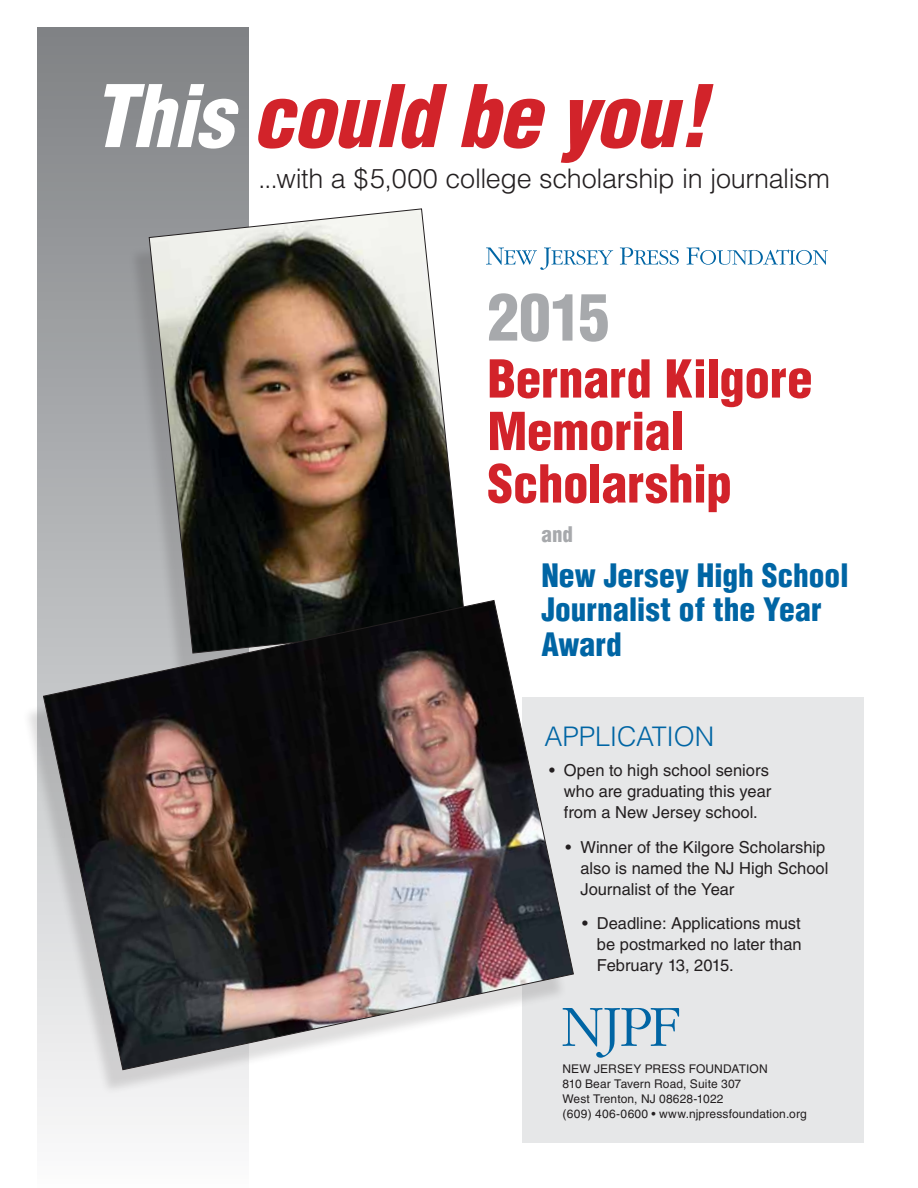
<style>
.page{position:relative;width:918px;height:1188px;background:#fff}
.page>*{position:absolute;margin:0;border:0;box-sizing:border-box;transform-origin:0 0}
.t1{font:italic 900 condensed 84px "Helvetica";letter-spacing:-.015em;color:#d2232a}
.t2{font:900 condensed 63px "Helvetica";color:#a7a9ac}
.t3{font:900 condensed 51px/52.5px "Helvetica";letter-spacing:-.005em;color:#d2232a}
.t4{font:900 condensed 31.5px/34.5px "Helvetica";color:#0065a4}
.t5{font:300 27px "Helvetica";letter-spacing:-.015em;color:#231f20}
.t6{font:300 27px "Helvetica";letter-spacing:-.01em;color:#0065a4}
.t7{font:900 condensed 21px "Helvetica";color:#a7a9ac}
.t8{font:16.5px/21px "Helvetica";color:#231f20}
.t9{font:12px/15px "Helvetica";letter-spacing:.01em;color:#231f20}
.s1{color:#fff}
</style>
<div class="page">
<svg style="left:38px;top:27px;width:211px;height:1098px;background:#9d9fa2"></svg>
<svg style="left:486px;top:247px;width:127px;height:23px"></svg>
<svg style="left:620px;top:248px;width:59px;height:17px"></svg>
<svg style="left:687px;top:248px;width:141px;height:17px"></svg>
<div style="left:522px;top:698px;width:342px;height:445px;background:#e6e7e8"></div>
<svg style="left:574px;top:1008px;width:105px;height:50px"></svg>
<div style="left:128px;top:219px;width:332px;height:460px;background:#231f20;opacity:.15"></div>
<img style="left:148px;top:208px;width:316px;height:392px">
<div style="left:22px;top:610px;width:546px;height:486px;background:#231f20;opacity:.15"></div>
<img style="left:43px;top:600px;width:531px;height:471px">
<h1 class="t1" style="left:92px;top:63px;width:617px"><span class="s1">This</span> could be you!</h1>
<h3 class="t5" style="left:258px;top:161px;width:573px">...with a $5,000 college scholarship in journalism</h3>
<h2 class="t2" style="left:488px;top:278px;width:124px">2015</h2>
<h3 class="t3" style="left:488px;top:352px;width:327px">Bernard Kilgore<br>Memorial<br>Scholarship</h3>
<p class="t7" style="left:542px;top:521px;width:33px">and</p>
<h3 class="t4" style="left:542px;top:558px;width:309px">New Jersey High School<br>Journalist of the Year<br>Award</h3>
<h3 class="t6" style="left:544px;top:720px;width:171px">Application</h3>
<p class="t8" style="left:564px;top:760px;width:209px;text-indent:-15px">• Open to high school seniors who are graduating this year from a New Jersey school.</p>
<p class="t8" style="left:580px;top:836px;width:250px;text-indent:-15px">• Winner of the Kilgore Scholarship also is named the NJ High School<br>Journalist of the Year</p>
<p class="t8" style="left:597px;top:913px;width:206px;text-align:justify;text-indent:-15px">• Deadline: Applications must be postmarked no later than February 13, 2015.</p>
<p class="t9" style="left:562px;top:1061px;width:246px;text-indent:176px">tion<br>810 Bear Tavern Road, Suite 307<br>West Trenton, NJ 08628-1022<br>(609) 406-0600 • www.njpressfoundation.org</p>
<p class="t9" style="left:562px;top:1061px;width:161px">New Jersey Press Founda</p>
</div>
